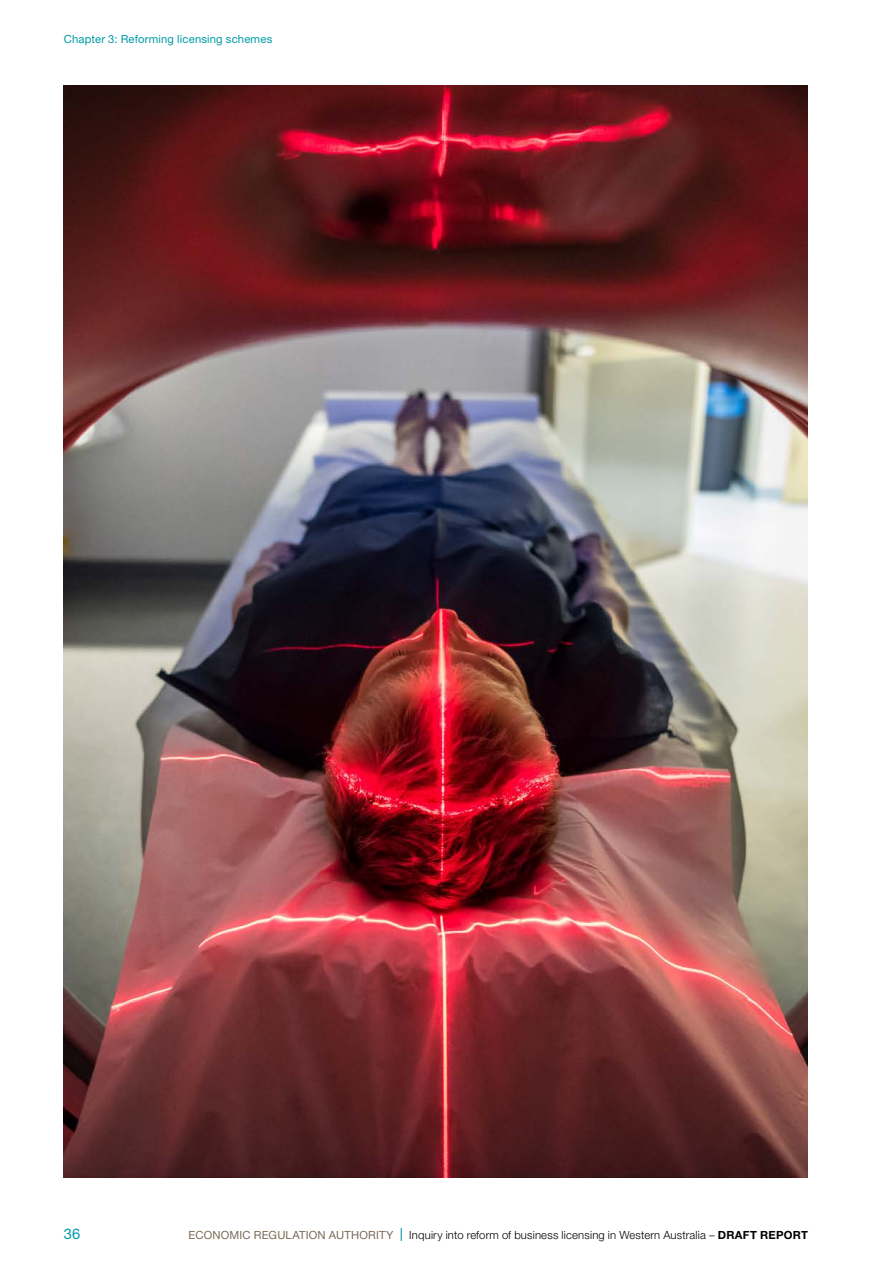
<style>
.page{position:relative;width:893px;height:1263px;background:#fff}
.page>*{position:absolute;margin:0;border:0;box-sizing:border-box;transform-origin:0 0}
.t1{font:14.7px "Helvetica Neue";color:#009ba7}
.t2{font:300 11.25px "Helvetica Neue";letter-spacing:.015em;color:#000}
.t3{font:11.25px "Helvetica Neue";letter-spacing:.015em;color:#009ba7}
.t4{font:11.25px "Helvetica Neue";letter-spacing:.015em;color:#7c6a55}
.s1{font-weight:300;font-size:18px;color:#009ba7}
.s2{font-weight:700}
</style>
<div class="page">
<img style="left:64px;top:85px;width:744px;height:1093px">
<p class="t3" style="left:64px;top:32px;width:210px">Chapter 3: Reforming licensing schemes</p>
<p class="t4" style="left:189px;top:1228px;width:216px">ECONOMIC REGULATION AUTHORITY <span class="s1">l</span></p>
<p class="t1" style="left:64px;top:1225px;width:18px">36</p>
<p class="t2" style="left:409px;top:1228px;width:400px">Inquiry into reform of business licensing in Western Australia – <span class="s2">DRAFT REPORT</span></p>
</div>
